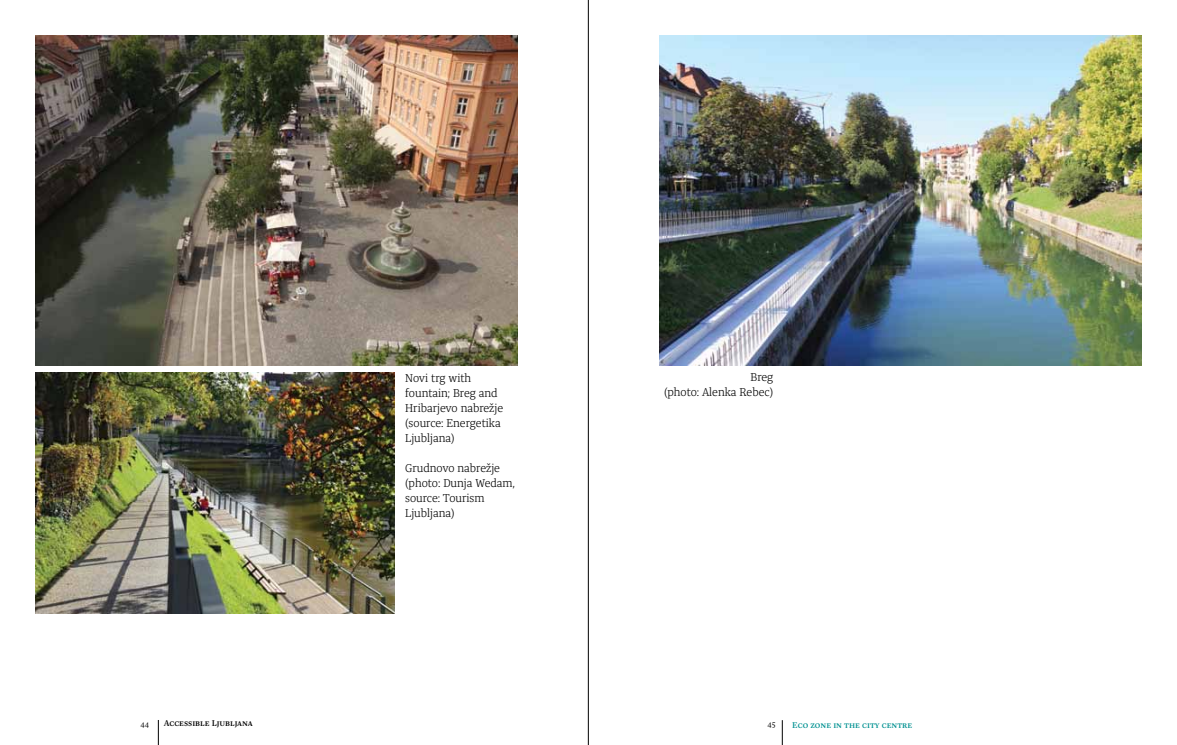
<style>
.page{position:relative;width:1177px;height:745px;background:#fff}
.page>*{position:absolute;margin:0;border:0;box-sizing:border-box;transform-origin:0 0}
.t1{font:300 11.88px/15px "Bad News Big";color:#000}
.t2{font:500 8.75px "Bad News SC";color:#009191}
.t3{font:500 8.75px "Bad News SC";color:#000}
.t4{font:7.75px "Bad News";color:#000}
</style>
<div class="page">
<svg style="left:782px;top:720px;width:1px;height:24px"></svg>
<svg style="left:158px;top:720px;width:1px;height:24px"></svg>
<hr style="left:588px;top:0;width:1px;height:744px;background:#000">
<img style="left:659px;top:35px;width:482px;height:330px">
<img style="left:35px;top:372px;width:360px;height:241px">
<img style="left:35px;top:35px;width:482px;height:330px">
<p class="t1" style="left:405px;top:370px;width:99px">Novi trg with fountain; Breg and<br>Hribarjevo nabrežje (source: Energetika<br>Ljubljana)</p>
<p class="t1" style="left:405px;top:460px;width:111px">Grudnovo nabrežje (photo: Dunja Wedam, source: Tourism<br>Ljubljana)</p>
<p class="t1" style="left:664px;top:370px;width:111px;text-align:right">Breg<br>(photo: Alenka Rebec)</p>
<p class="t4" style="left:140px;top:719px;width:10px">44</p>
<p class="t3" style="left:164px;top:718px;width:90px">Accessible Ljubljana</p>
<p class="t4" style="left:767px;top:720px;width:10px">45</p>
<p class="t2" style="left:792px;top:719px;width:121px">Eco zone in the city centre</p>
</div>
